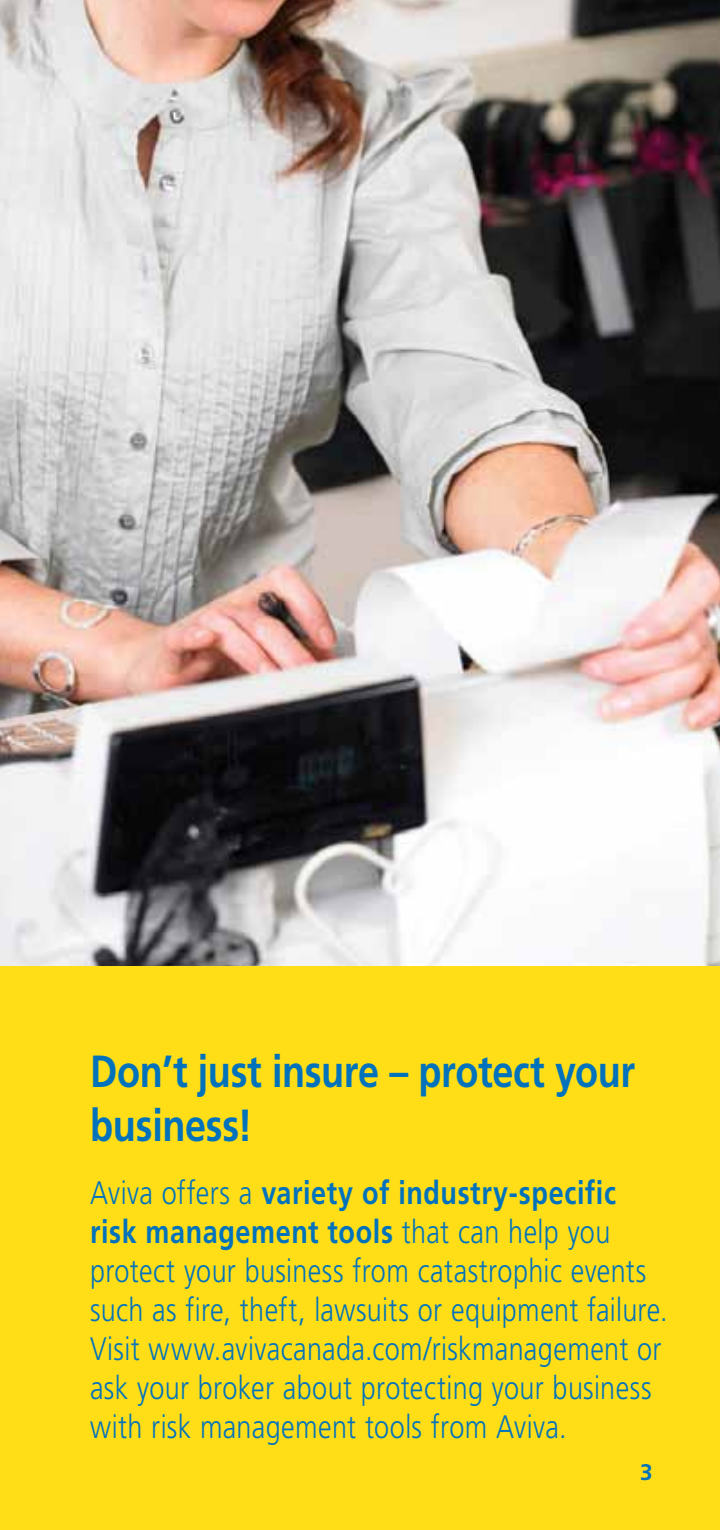
<style>
.page{position:relative;width:720px;height:1530px;background:#fff}
.page>*{position:absolute;margin:0;border:0;box-sizing:border-box;transform-origin:0 0}
.t1{font:700 45px/54px "Frutiger";letter-spacing:-.01em;color:#0072bc;scale:.84 1}
.t2{font:300 32.5px/39px "Frutiger";letter-spacing:.015em;color:#0072bc;scale:.83 1}
.t3{font:700 22.5px "Frutiger";color:#0072bc}
.s1{font-weight:700}
</style>
<div class="page">
<img style="left:0;top:0;width:720px;height:967px">
<div style="left:0;top:967px;width:720px;height:563px;background:#ffde17"></div>
<h1 class="t1" style="left:90px;top:1044px;width:650px">Don’t just insure – protect your business!</h1>
<p class="t2" style="left:90px;top:1173px;width:697px">Aviva offers a <span class="s1">variety of industry-specific risk management tools</span> that can help you protect your business from catastrophic events such as fire, theft, lawsuits or equipment failure.<br>Visit www.avivacanada.com/riskmanagement or ask your broker about protecting your business with risk management tools from Aviva.</p>
<p class="t3" style="left:640px;top:1459px;width:14px">3</p>
</div>
